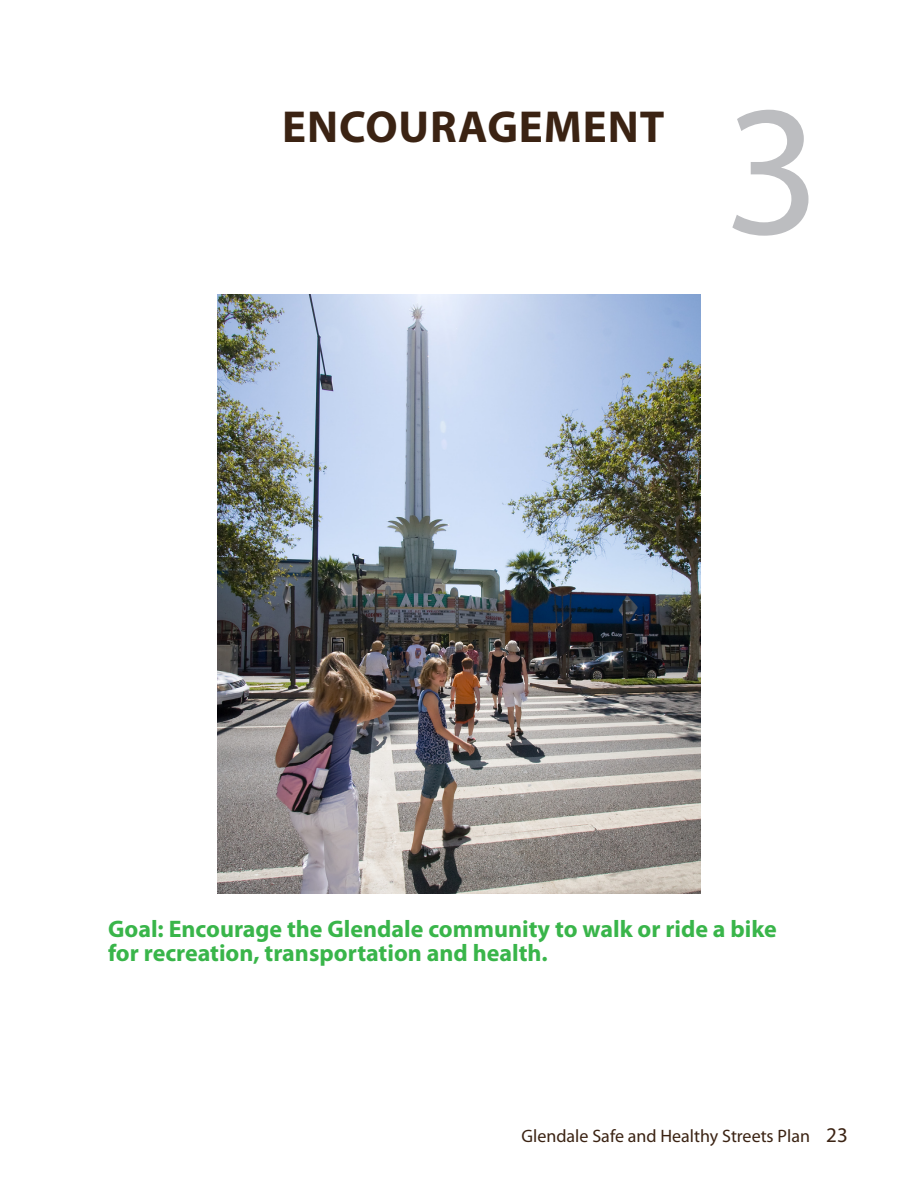
<style>
.page{position:relative;width:918px;height:1188px;background:#fff}
.page>*{position:absolute;margin:0;border:0;box-sizing:border-box;transform-origin:0 0}
.Ch__number{font:187.5px "Myriad Pro";color:#bcbdc0}
.Ch_text{font:700 45px "Myriad Pro";color:#3b2313}
.Sub_CH{font:700 24px/24px "Myriad Pro";color:#39b54a}
.pg_number{font:21px "Myriad Pro";color:#3b2313}
.pg_number-2{font:18px "Myriad Pro";color:#3b2313}
</style>
<div class="page">
<img style="left:218px;top:295px;width:482px;height:598px">
<p class="Ch_text" style="left:282px;top:97px;width:55px">Enco</p>
<p class="Ch_text" style="left:399px;top:97px;width:60px">urage</p>
<p class="Ch_text" style="left:544px;top:97px;width:66px">ment</p>
<p class="Ch__number" style="left:724px;top:55px;width:98px">3</p>
<p class="Sub_CH" style="left:108px;top:916px;width:670px">Goal: Encourage the Glendale community to walk or ride a bike for recreation, transportation and health.</p>
<p class="pg_number-2" style="left:522px;top:1125px;width:290px">Glendale Safe and Healthy Streets Plan</p>
<p class="pg_number" style="left:826px;top:1122px;width:23px">23</p>
</div>
